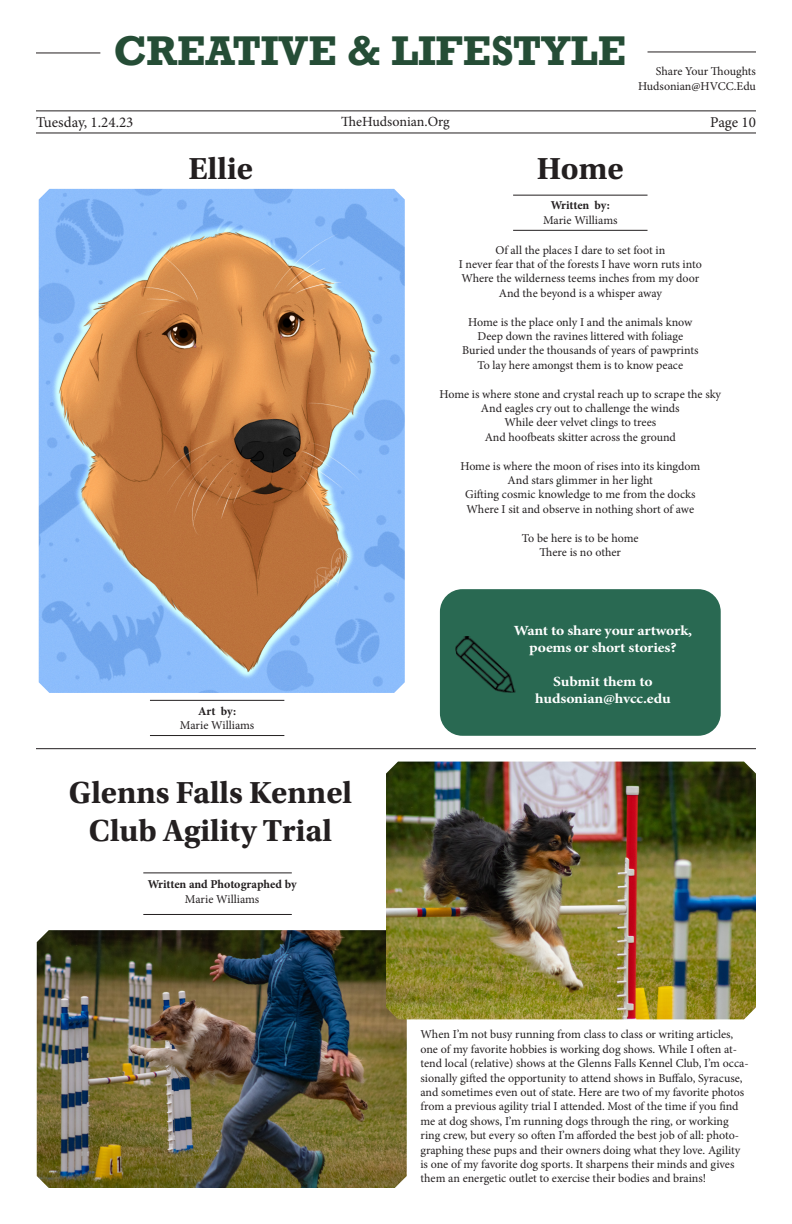
<style>
.page{position:relative;width:792px;height:1224px;background:#fff}
.page>*{position:absolute;margin:0;border:0;box-sizing:border-box;transform-origin:0 0}
.t1{font:700 39px "Rockwell Nova";color:#254d36}
.t2{font:700 32px/38.4px "Utopia Std";color:#231f20;text-align:center}
.t3{font:15px "Minion Pro";color:#231f20}
.t4{font:700 14px/16.8px "Minion Pro";letter-spacing:-.015em;color:#fff;text-align:center;scale:1.11 1}
.t5{font:14px "Minion Pro";color:#231f20}
.t6{font:12px/14.4px "Minion Pro";letter-spacing:-.005em;color:#231f20}
.t7{font:700 12px "Minion Pro";letter-spacing:-.005em;color:#231f20}
</style>
<div class="page">
<hr style="left:36px;top:132px;width:720px;height:1px;background:#231f20">
<hr style="left:36px;top:110px;width:720px;height:1px;background:#231f20">
<hr style="left:648px;top:51px;width:108px;height:1px;background:#231f20">
<hr style="left:36px;top:52px;width:64px;height:1px;background:#231f20">
<hr style="left:36px;top:748px;width:720px;height:1px;background:#231f20">
<img style="left:39px;top:189px;width:366px;height:504px">
<hr style="left:150px;top:735px;width:134px;height:1px;background:#231f20">
<hr style="left:150px;top:700px;width:134px;height:1px;background:#231f20">
<hr style="left:513px;top:230px;width:135px;height:1px;background:#231f20">
<hr style="left:513px;top:195px;width:135px;height:1px;background:#231f20">
<div style="left:440px;top:589px;width:281px;height:147px;background:#296952;border-radius:22px"></div>
<img style="left:455px;top:636px;width:60px;height:57px">
<img style="left:37px;top:930px;width:370px;height:258px">
<img style="left:386px;top:762px;width:370px;height:257px">
<hr style="left:143px;top:914px;width:149px;height:1px;background:#231f20">
<hr style="left:143px;top:873px;width:149px;height:1px;background:#231f20">
<p class="t1" style="left:113px;top:26px;width:514px">CREATIVE &amp; LIFESTYLE</p>
<p class="t6" style="left:656px;top:64px;width:102px">Share Your Thoughts</p>
<p class="t6" style="left:638px;top:79px;width:119px">Hudsonian@HVCC.Edu</p>
<p class="t3" style="left:36px;top:112px;width:99px">Tuesday, 1.24.23</p>
<p class="t5" style="left:341px;top:112px;width:110px">TheHudsonian.Org</p>
<p class="t3" style="left:710px;top:112px;width:47px">Page 10</p>
<p class="t2" style="left:189px;top:150px;width:66px">Ellie</p>
<p class="t7" style="left:198px;top:702px;width:40px">Art by:</p>
<p class="t6" style="left:180px;top:718px;width:76px">Marie Williams</p>
<p class="t2" style="left:69px;top:774px;width:285px">Glenns Falls Kennel<br>Club Agility Trial</p>
<p class="t7" style="left:148px;top:876px;width:150px">Written and Photographed by</p>
<p class="t6" style="left:185px;top:892px;width:76px">Marie Williams</p>
<p class="t2" style="left:537px;top:150px;width:89px">Home</p>
<p class="t7" style="left:551px;top:197px;width:61px">Written by:</p>
<p class="t6" style="left:543px;top:213px;width:76px">Marie Williams</p>
<p class="t6" style="left:495px;top:243px;width:171px">Of all the places I dare to set foot in</p>
<p class="t6" style="left:459px;top:257px;width:245px">I never fear that of the forests I have worn ruts into</p>
<p class="t6" style="left:461px;top:271px;width:239px">Where the wilderness teems inches from my door</p>
<p class="t6" style="left:499px;top:286px;width:165px">And the beyond is a whisper away</p>
<p class="t6" style="left:468px;top:315px;width:226px">Home is the place only I and the animals know</p>
<p class="t6" style="left:478px;top:329px;width:207px">Deep down the ravines littered with foliage</p>
<p class="t6" style="left:462px;top:343px;width:238px">Buried under the thousands of years of pawprints</p>
<p class="t6" style="left:478px;top:358px;width:207px">To lay here amongst them is to know peace</p>
<p class="t6" style="left:439px;top:387px;width:283px">Home is where stone and crystal reach up to scrape the sky</p>
<p class="t6" style="left:481px;top:401px;width:200px">And eagles cry out to challenge the winds</p>
<p class="t6" style="left:504px;top:415px;width:153px">While deer velvet clings to trees</p>
<p class="t6" style="left:485px;top:430px;width:193px">And hoofbeats skitter across the ground</p>
<p class="t6" style="left:460px;top:459px;width:241px">Home is where the moon of rises into its kingdom</p>
<p class="t6" style="left:508px;top:473px;width:147px">And stars glimmer in her light</p>
<p class="t6" style="left:465px;top:487px;width:232px">Gifting cosmic knowledge to me from the docks</p>
<p class="t6" style="left:466px;top:502px;width:229px">Where I sit and observe in nothing short of awe</p>
<p class="t6" style="left:522px;top:531px;width:118px">To be here is to be home</p>
<p class="t6" style="left:540px;top:545px;width:83px">There is no other</p>
<p class="t4" style="left:514px;top:622px;width:162px">Want to share your artwork, poems or short stories?</p>
<p class="t4" style="left:553px;top:673px;width:91px">Submit them to</p>
<p class="t4" style="left:535px;top:689px;width:124px">hudsonian@hvcc.edu</p>
<p class="t6" style="left:420px;top:1027px;width:330px">When I’m not busy running from class to class or writing articles, one of my favorite hobbies is working dog shows. While I often at&shy;tend local (relative) shows at the Glenns Falls Kennel Club, I’m occa&shy;sionally gifted the opportunity to attend shows in Buffalo, Syracuse, and sometimes even out of state. Here are two of my favorite photos from a previous agility trial I attended. Most of the time if you find me at dog shows, I’m running dogs through the ring, or working ring crew, but every so often I’m afforded the best job of all: photo&shy;graphing these pups and their owners doing what they love. Agility is one of my favorite dog sports. It sharpens their minds and gives them an energetic outlet to exercise their bodies and brains!</p>
</div>
